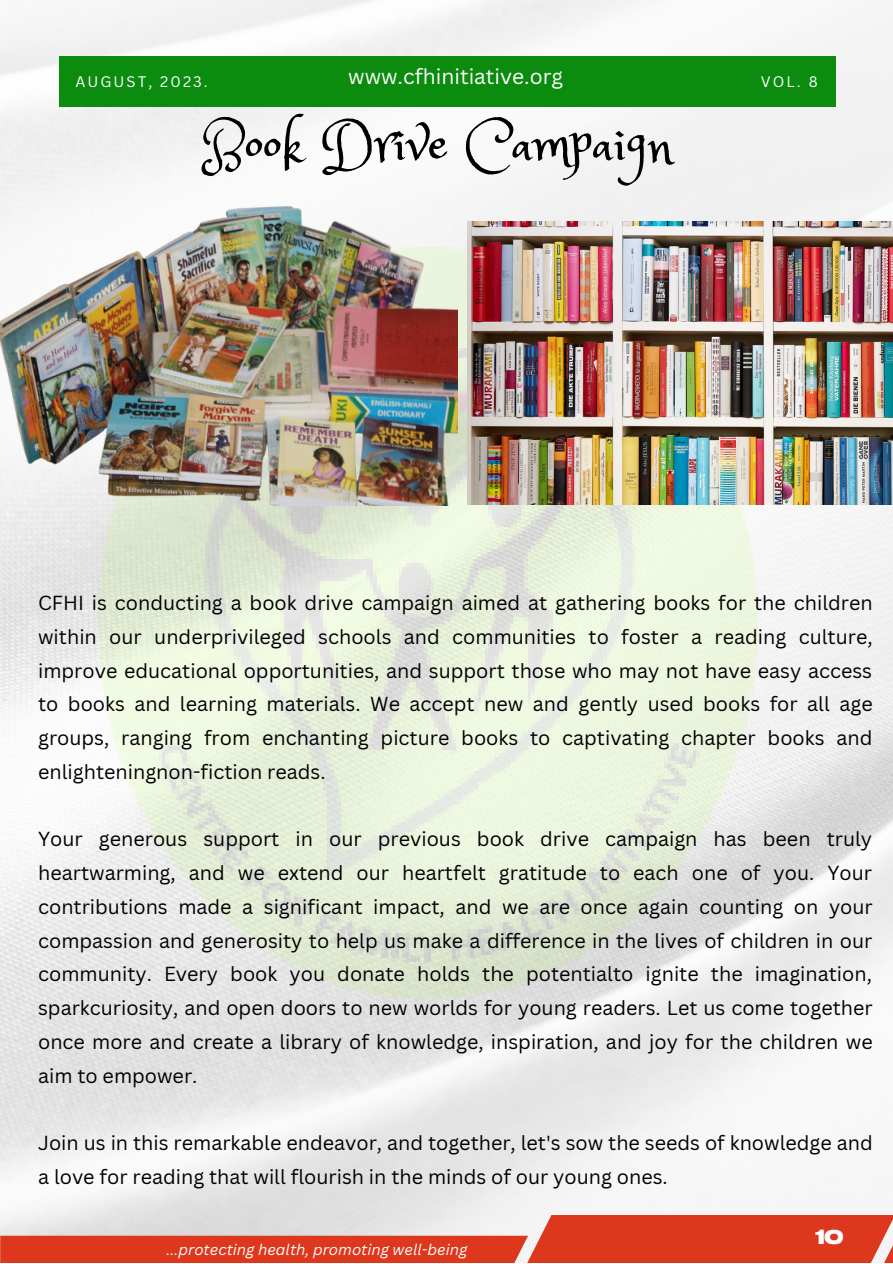
<style>
.page{position:relative;width:893px;height:1264px;background:#fff}
.page>*{position:absolute;margin:0;border:0;box-sizing:border-box;transform-origin:0 0}
.t1{font:56.25px "Princess Sofia";color:#000}
.t2{font:21px "Canva Sans";color:#fff}
.t3{font:19.8px/33.8px "Canva Sans";color:#000;text-align:justify}
.t4{font:800 19.5px "Benzin";color:#fff}
.t5{font:italic 15px "Canva Sans";color:#fff}
.t6{font:14.85px "Canva Sans";letter-spacing:.14em;color:#fff}
</style>
<div class="page">
<img style="left:0;top:0;width:892px;height:1214px">
<div style="left:59px;top:56px;width:776px;height:51px;background:#0b8c0f"></div>
<img style="left:97px;top:248px;width:757px;height:766px">
<svg style="left:0;top:1214px;width:892px;height:48px;background:#df6b59"></svg>
<img style="left:0;top:159px;width:457px;height:346px">
<img style="left:467px;top:221px;width:425px;height:284px">
<p class="t2" style="left:348px;top:61px;width:216px">www.cfhinitiative.org</p>
<p class="t6" style="left:75px;top:71px;width:134px">AUGUST, 2023.</p>
<p class="t6" style="left:760px;top:71px;width:58px">VOL. 8</p>
<p class="t1" style="left:203px;top:106px;width:471px">Book Drive Campaign</p>
<p class="t3" style="left:38px;top:585px;width:836px">CFHI is conducting a book drive campaign aimed at gathering books for the children within our underprivileged schools and communities to foster a reading culture, improve educational opportunities, and support those who may not have easy access to books and learning materials. We accept new and gently used books for all age groups, ranging from enchanting picture books to captivating chapter books and enlighteningnon-fiction reads.</p>
<p class="t3" style="left:38px;top:821px;width:836px">Your generous support in our previous book drive campaign has been truly heartwarming, and we extend our heartfelt gratitude to each one of you. Your contributions made a significant impact, and we are once again counting on your compassion and generosity to help us make a difference in the lives of children in our community. Every book you donate holds the potentialto ignite the imagination, sparkcuriosity, and open doors to new worlds for young readers. Let us come together once more and create a library of knowledge, inspiration, and joy for the children we aim to empower.</p>
<p class="t3" style="left:38px;top:1125px;width:836px">Join us in this remarkable endeavor, and together, let's sow the seeds of knowledge and a love for reading that will flourish in the minds of our young ones.</p>
<p class="t5" style="left:167px;top:1238px;width:302px">...protecting health, promoting well-being</p>
<p class="t4" style="left:815px;top:1229px;width:30px">10</p>
</div>
